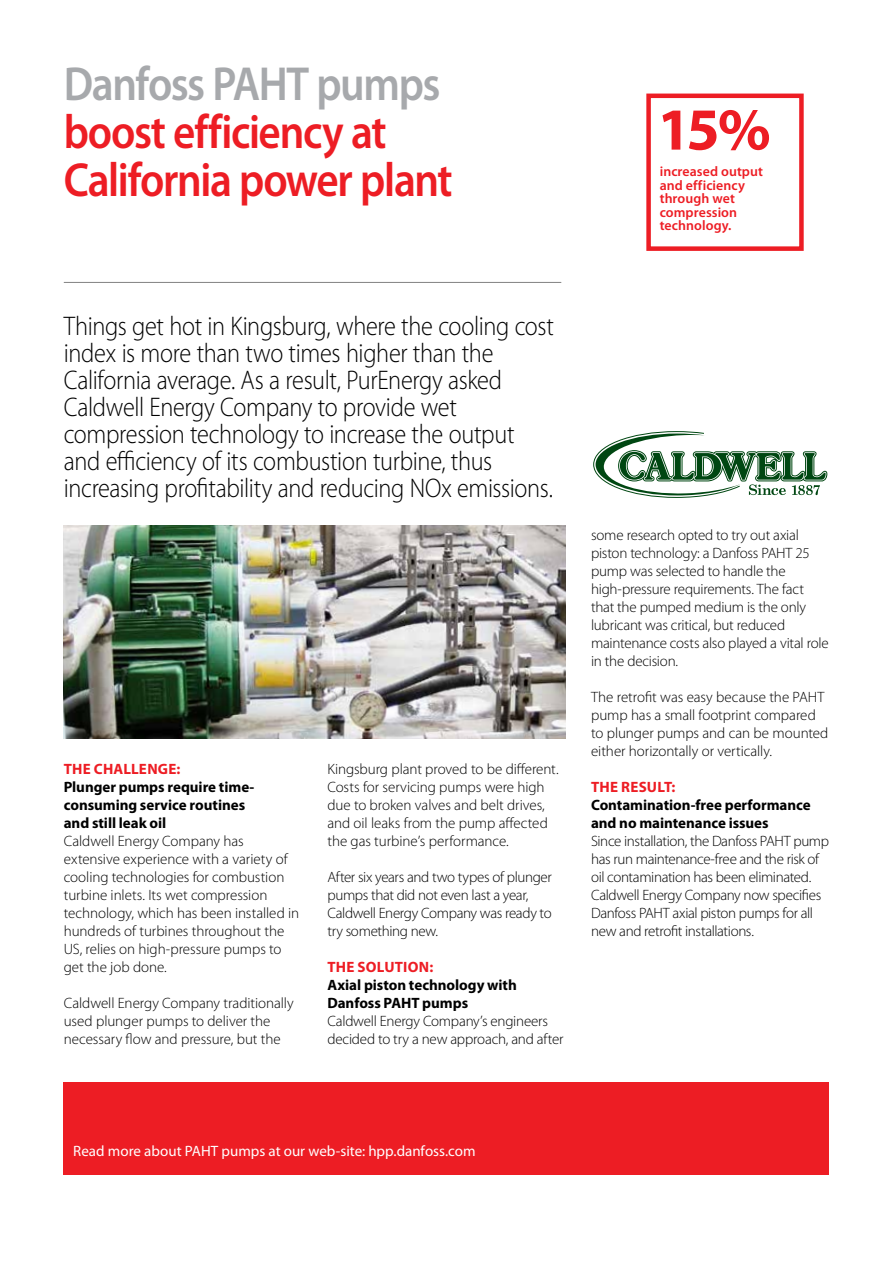
<style>
.page{position:relative;width:893px;height:1263px;background:#fff}
.page>*{position:absolute;margin:0;border:0;box-sizing:border-box;transform-origin:0 0}
.t1{font:700 60px "Myriad Pro";color:#ed1d24}
.t2{font:600 48px/48px "Myriad Pro";letter-spacing:-.03em;color:#ed1d24;scale:.9 1}
.t3{font:600 48px "Myriad Pro";letter-spacing:-.035em;color:#a7a9ac;scale:.9 1}
.t4{font:300 27px/27px "Myriad Pro";letter-spacing:-.015em;color:#000;scale:.9 1}
.t5{font:300 15px/18px "Myriad Pro";letter-spacing:-.01em;color:#000}
.t6{font:700 15px/18px "Myriad Pro";letter-spacing:-.005em;color:#000}
.t7{font:15px "Myriad Pro";color:#fff}
.t8{font:700 15px "Myriad Pro";letter-spacing:.01em;color:#ed1d24}
.t9{font:600 13.8px/13.8px "Myriad Pro";letter-spacing:.005em;color:#ed1d24}
</style>
<div class="page">
<hr style="left:64px;top:282px;width:497px;height:1px;background:#000">
<div style="left:64px;top:1082px;width:765px;height:92px;background:#ed1d24"></div>
<img style="left:64px;top:525px;width:502px;height:213px">
<svg style="left:593px;top:431px;width:234px;height:67px"></svg>
<div style="left:646px;top:94px;width:158px;height:157px;border:4px solid #ed1d24"></div>
<h2 class="t3" style="left:64px;top:57px;width:420px">Danfoss PAHT pumps</h2>
<h2 class="t2" style="left:64px;top:108px;width:434px">boost efficiency at<br>California power plant</h2>
<h1 class="t1" style="left:657px;top:96px;width:115px">15%</h1>
<p class="t9" style="left:660px;top:165px;width:105px">increased output and efficiency</p>
<p class="t9" style="left:660px;top:191px;width:79px">through wet compression technology.</p>
<p class="t4" style="left:64px;top:313px;width:546px">Things get hot in Kingsburg, where the cooling cost index is more than two times higher than the California average. As a result, PurEnergy asked Caldwell Energy Company to provide wet compression technology to increase the output and efficiency of its combustion turbine, thus increasing profitability and reducing NOx emissions.</p>
<p class="t8" style="left:64px;top:761px;width:118px">THE CHALLENGE:</p>
<p class="t6" style="left:64px;top:778px;width:192px">Plunger pumps require time&shy;consuming service routines and still leak oil</p>
<p class="t5" style="left:64px;top:832px;width:237px">Caldwell Energy Company has extensive experience with a variety of cooling technologies for combustion turbine inlets. Its wet compression technology, which has been installed in hundreds of turbines throughout the US, relies on high-pressure pumps to get the job done.</p>
<p class="t5" style="left:64px;top:994px;width:231px">Caldwell Energy Company traditionally used plunger pumps to deliver the necessary flow and pressure, but the</p>
<p class="t5" style="left:327px;top:760px;width:233px">Kingsburg plant proved to be different.<br>Costs for servicing pumps were high due to broken valves and belt drives, and oil leaks from the pump affected the gas turbine’s performance.</p>
<p class="t5" style="left:327px;top:868px;width:226px">After six years and two types of plunger pumps that did not even last a year,<br>Caldwell Energy Company was ready to try something new.</p>
<p class="t8" style="left:328px;top:959px;width:107px">THE SOLUTION:</p>
<p class="t6" style="left:327px;top:976px;width:191px">Axial piston technology with<br>Danfoss PAHT pumps</p>
<p class="t5" style="left:327px;top:1012px;width:237px">Caldwell Energy Company’s engineers decided to try a new approach, and after</p>
<p class="t5" style="left:591px;top:526px;width:239px">some research opted to try out axial piston technology: a Danfoss PAHT 25 pump was selected to handle the high-pressure requirements. The fact that the pumped medium is the only lubricant was critical, but reduced maintenance costs also played a vital role in the decision.</p>
<p class="t5" style="left:591px;top:688px;width:239px">The retrofit was easy because the PAHT pump has a small footprint compared to plunger pumps and can be mounted either horizontally or vertically.</p>
<p class="t8" style="left:591px;top:779px;width:86px">THE RESULT:</p>
<p class="t6" style="left:591px;top:796px;width:221px">Contamination-free performance and no maintenance issues</p>
<p class="t5" style="left:591px;top:832px;width:240px">Since installation, the Danfoss PAHT pump has run maintenance-free and the risk of oil contamination has been eliminated.<br>Caldwell Energy Company now specifies Danfoss PAHT axial piston pumps for all new and retrofit installations.</p>
<p class="t7" style="left:73px;top:1142px;width:404px">Read more about PAHT pumps at our web-site: hpp.danfoss.com</p>
</div>
